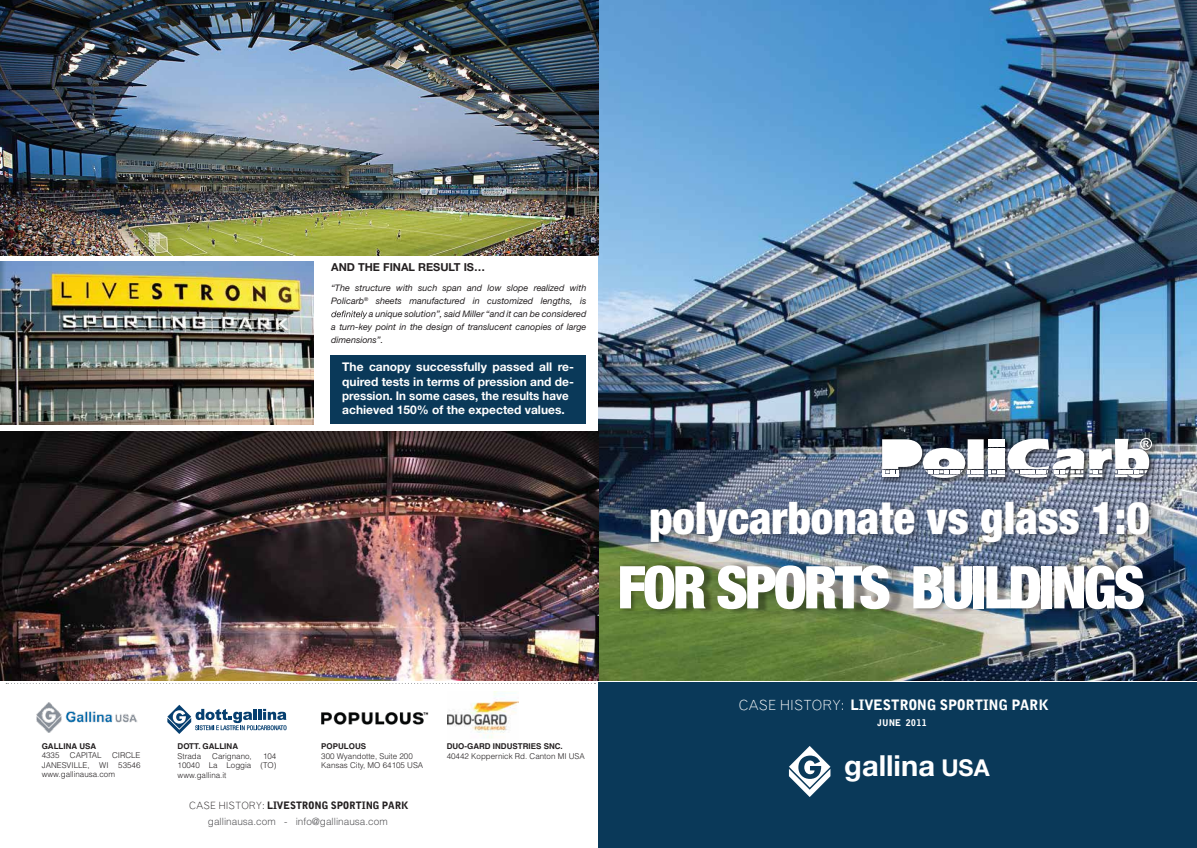
<style>
.page{position:relative;width:1197px;height:848px;background:#fff}
.page>*{position:absolute;margin:0;border:0;box-sizing:border-box;transform-origin:0 0}
.t1{font:900 condensed 59px "Helvetica Neue LT Std";letter-spacing:-.05em;color:#fff}
.t2{font:900 condensed 45px "Helvetica Neue LT Std";color:#fff}
.t3{font:700 29px "Helvetica Neue LT Std";color:#fff}
.t4{font:900 14px "Grotesque MT Std";color:#fff}
.t5{font:700 12px/14.4px "Helvetica Neue LT Std";color:#fff}
.t6{font:700 11px "Helvetica Neue LT Std";color:#231f20}
.t7{font:300 10px "Helvetica LT Std";color:#58585b}
.t8{font:900 10px "Grotesque MT Std";color:#231f20}
.t9{font:italic 9px "Helvetica Neue LT Std";color:#231f20}
.t10{font:900 9px "Grotesque MT Std";color:#fff}
.t11{font:300 8px/9.6px "Helvetica LT Std";color:#231f20;text-align:justify}
.t12{font:700 8px/9.6px "Helvetica LT Std";color:#231f20}
.s1{font-weight:300}
.s2{font-weight:700}
.s3{font-size:23.2px}
</style>
<div class="page">
<img style="left:598px;top:0;width:598px;height:680px">
<div style="left:598px;top:683px;width:598px;height:165px;background:#0a3959"></div>
<svg style="left:6px;top:683px;width:589px;height:1px"></svg>
<img style="left:0;top:0;width:598px;height:255px">
<div style="left:330px;top:355px;width:255px;height:69px;background:#0a3959"></div>
<img style="left:0;top:432px;width:598px;height:248px">
<img style="left:0;top:262px;width:314px;height:162px">
<img style="left:447px;top:691px;width:71px;height:47px">
<img style="left:321px;top:712px;width:108px;height:13px">
<img style="left:36px;top:702px;width:102px;height:30px">
<svg style="left:167px;top:704px;width:119px;height:30px"></svg>
<svg style="left:331px;top:311px;width:36px;height:8px"></svg>
<img style="left:648px;top:496px;width:509px;height:54px">
<img style="left:619px;top:562px;width:537px;height:52px">
<svg style="left:788px;top:746px;width:42px;height:51px"></svg>
<svg style="left:880px;top:437px;width:276px;height:46px;background:#5e687a"></svg>
<svg style="left:882px;top:438px;width:269px;height:40px"></svg>
<p class="t6" style="left:331px;top:260px;width:155px">AND THE FINAL RESULT IS…</p>
<p class="t9" style="left:331px;top:282px;width:257px">“The structure with such span and low slope realized with</p>
<p class="t9" style="left:331px;top:295px;width:257px">Policarb<sup>®</sup> sheets manufactured in customized lengths, is</p>
<p class="t9" style="left:369px;top:308px;width:219px">a unique solution”, said Miller “and it can be considered</p>
<p class="t9" style="left:331px;top:321px;width:257px">a turn-key point in the design of translucent canopies of large</p>
<p class="t9" style="left:331px;top:334px;width:54px">dimensions”.</p>
<p class="t5" style="left:342px;top:359px;width:233px">The canopy successfully passed all re&shy;quired tests in terms of pression and de&shy;pression. In some cases, the results have achieved 150% of the expected values.</p>
<p class="t2" style="left:649px;top:490px;width:502px">polycarbonate vs glass 1:0</p>
<p class="t1" style="left:617px;top:551px;width:529px">FOR SPORTS BUILDINGS</p>
<p class="t4" style="left:738px;top:696px;width:311px"><span class="s1">CASE HISTORY:</span> LIVESTRONG SPORTING PARK</p>
<p class="t10" style="left:876px;top:716px;width:52px">JUNE 2011</p>
<p class="t12" style="left:42px;top:740px;width:56px">GALLINA USA<br><span class="s1">4335</span></p>
<p class="t11" style="left:42px;top:750px;width:100px;text-indent:70px">CIRCLE JANESVILLE, WI 53546 www.gallinausa.com</p>
<p class="t11" style="left:70px;top:750px;width:33px">CAPITAL</p>
<p class="t12" style="left:177px;top:741px;width:62px">DOTT. GALLINA<br><span class="s1">Strada</span></p>
<p class="t11" style="left:212px;top:750px;width:41px">Carignano,</p>
<p class="t11" style="left:177px;top:750px;width:100px;text-indent:85px">104<br>10040 La Loggia (TO) www.gallina.it</p>
<p class="t11" style="left:321px;top:741px;width:103px;text-align:left"><span class="s2">POPULOUS<br></span>300 Wyandotte, Suite 200<br>Kansas City, MO 64105 USA</p>
<p class="t11" style="left:446px;top:741px;width:139px"><span class="s2">DUO-GARD INDUSTRIES SNC.<br></span>40442 Koppernick Rd. Canton MI USA</p>
<p class="t3" style="left:844px;top:747px;width:147px">gallina <span class="s3">USA</span></p>
<p class="t8" style="left:189px;top:799px;width:221px"><span class="s1">CASE HISTORY:</span> LIVESTRONG SPORTING PARK</p>
<p class="t7" style="left:208px;top:815px;width:181px">gallinausa.com - info@gallinausa.com</p>
</div>
